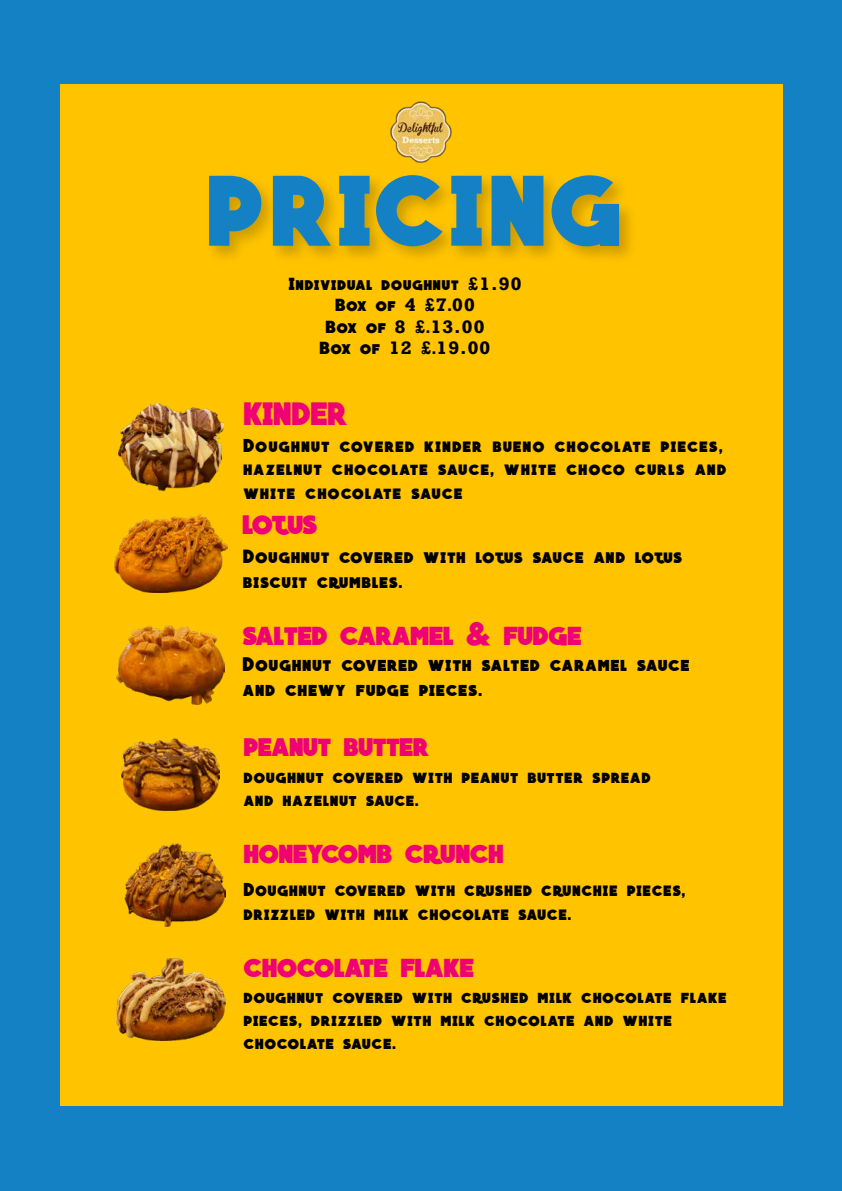
<style>
.page{position:relative;width:842px;height:1191px;background:#1581c5}
.page>*{position:absolute;margin:0;border:0;box-sizing:border-box;transform-origin:0 0}
.t1{font:700 96.4px "QUARTZO";letter-spacing:.055em;color:#1581c5}
.t2{font:700 32.3px "QUARTZO";color:#ef0075}
.t3{font:700 31.4px "QUARTZO";color:#ef0075}
.t4{font:700 30.7px "QUARTZO";color:#ef0075}
.t5{font:700 19.2px/24.9px "QUARTZO";letter-spacing:.065em;color:#000}
.t6{font:700 18.6px/24.2px "QUARTZO";letter-spacing:.065em;color:#000}
.t7{font:700 18.2px/23.6px "QUARTZO";letter-spacing:.08em;color:#000}
.t8{font:700 18.2px/23.6px "QUARTZO";letter-spacing:.08em;color:#000;scale:.96 1}
.t9{font:700 17.8px/23.1px "QUARTZO";letter-spacing:.065em;color:#000}
.t10{font:700 17.6px/22.9px "QUARTZO";letter-spacing:.065em;color:#000}
.t11{font:700 17px/21.5px "QUARTZO";letter-spacing:.065em;color:#000;text-align:center}
.t12{font:700 17px/21.5px "Rockwell";letter-spacing:.065em;color:#000;text-align:center}
.s1{font-family:"Rockwell"}
.s2{font-family:"QUARTZO"}
</style>
<div class="page">
<div style="left:61px;top:85px;width:722px;height:1021px;background:#ffc300"></div>
<img style="left:390px;top:101px;width:62px;height:53px">
<img style="left:114px;top:514px;width:113px;height:79px">
<img style="left:117px;top:625px;width:108px;height:79px">
<img style="left:118px;top:404px;width:105px;height:88px">
<img style="left:116px;top:959px;width:109px;height:81px">
<img style="left:124px;top:843px;width:102px;height:83px">
<img style="left:122px;top:738px;width:98px;height:72px">
<img style="left:212px;top:154px;width:419px;height:104px">
<h1 class="t1" style="left:208px;top:148px;width:415px">PRICING</h1>
<p class="t11" style="left:289px;top:272px;width:234px">Individual doughnut <span class="s1">£1.90<br></span>Box of <span class="s1">4 £7</span>.<span class="s1">00</span></p>
<p class="t12" style="left:320px;top:315px;width:172px"><span class="s2">Box of</span> 8 £<span class="s2">.</span>13.00<br><span class="s2">Box of</span> 12 £<span class="s2">.</span>19.00</p>
<h3 class="t3" style="left:244px;top:393px;width:105px">KINDER</h3>
<p class="t7" style="left:243px;top:432px;width:484px">Doughnut covered kinder bueno chocolate pieces, hazelnut chocolate sauce, white choco curls and white chocolate sauce</p>
<h2 class="t2" style="left:242px;top:501px;width:76px">lotus</h2>
<p class="t6" style="left:243px;top:543px;width:440px">Doughnut covered with lotus sauce and lotus biscuit crumbles.</p>
<h3 class="t3" style="left:243px;top:613px;width:340px">salted caramel &amp; fudge</h3>
<p class="t5" style="left:243px;top:651px;width:448px">Doughnut covered with salted caramel sauce and chewy fudge pieces.</p>
<h3 class="t4" style="left:244px;top:725px;width:187px">peanut butter</h3>
<p class="t9" style="left:244px;top:763px;width:408px">doughnut covered with peanut butter spread and hazelnut sauce.</p>
<h3 class="t3" style="left:244px;top:831px;width:261px">honeycomb crunch</h3>
<p class="t8" style="left:244px;top:876px;width:461px">Doughnut covered with crushed crunchie pieces, drizzled with milk chocolate sauce.</p>
<h3 class="t3" style="left:244px;top:945px;width:231px">chocolate flake</h3>
<p class="t10" style="left:244px;top:984px;width:484px">doughnut covered with crushed milk chocolate flake pieces, drizzled with milk chocolate and white chocolate sauce.</p>
</div>
